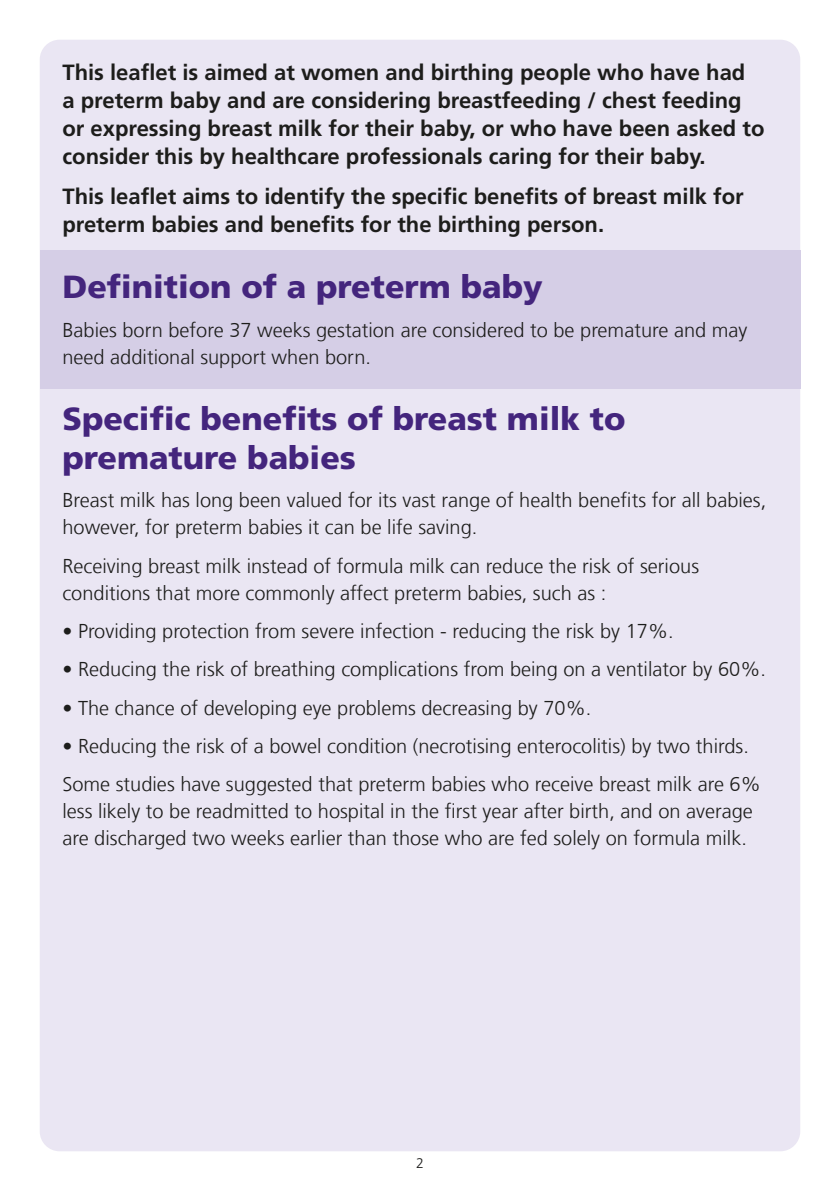
<style>
.page{position:relative;width:840px;height:1191px;background:#fff}
.page>*{position:absolute;margin:0;border:0;box-sizing:border-box;transform-origin:0 0}
.t1{font:900 32px/38.4px "Frutiger LT Com";color:#44257d}
.t2{font:700 22px/28px "Frutiger LT Com";color:#1d1d1b}
.t3{font:300 20px/27px "Frutiger LT Com";color:#1d1d1b}
.t4{font:300 14px "Frutiger LT Com";color:#1d1d1b}
</style>
<div class="page">
<div style="left:40px;top:40px;width:759px;height:1111px;background:#eae6f3;border-radius:20px"></div>
<div style="left:40px;top:250px;width:759px;height:138px;background:#d5cee6"></div>
<p class="t2" style="left:62px;top:59px;width:703px">This leaflet is aimed at women and birthing people who have had<br>a preterm baby and are considering breastfeeding / chest feeding or expressing breast milk for their baby, or who have been asked to consider this by healthcare professionals caring for their baby.</p>
<p class="t2" style="left:62px;top:182px;width:682px">This leaflet aims to identify the specific benefits of breast milk for preterm babies and benefits for the birthing person.</p>
<h1 class="t1" style="left:62px;top:268px;width:481px">Definition of a preterm baby</h1>
<p class="t3" style="left:62px;top:316px;width:686px">Babies born before 37 weeks gestation are considered to be premature and may need additional support when born.</p>
<h1 class="t1" style="left:62px;top:400px;width:564px">Specific benefits of breast milk to premature babies</h1>
<p class="t3" style="left:62px;top:487px;width:705px">Breast milk has long been valued for its vast range of health benefits for all babies, however, for preterm babies it can be life saving.</p>
<p class="t3" style="left:62px;top:552px;width:637px">Receiving breast milk instead of formula milk can reduce the risk of serious conditions that more commonly affect preterm babies, such as :</p>
<p class="t3" style="left:62px;top:617px;width:612px">• Providing protection from severe infection - reducing the risk by 17%.</p>
<p class="t3" style="left:62px;top:656px;width:704px">• Reducing the risk of breathing complications from being on a ventilator by 60%.</p>
<p class="t3" style="left:62px;top:694px;width:530px">• The chance of developing eye problems decreasing by 70%.</p>
<p class="t3" style="left:62px;top:727px;width:699px;line-height:38.4px">• Reducing the risk of a bowel condition (necrotising enterocolitis) by two thirds.<br>Some studies have suggested that preterm babies who receive breast milk are 6%</p>
<p class="t3" style="left:62px;top:798px;width:691px">less likely to be readmitted to hospital in the first year after birth, and on average are discharged two weeks earlier than those who are fed solely on formula milk.</p>
<p class="t4" style="left:416px;top:1155px;width:9px">2</p>
</div>
